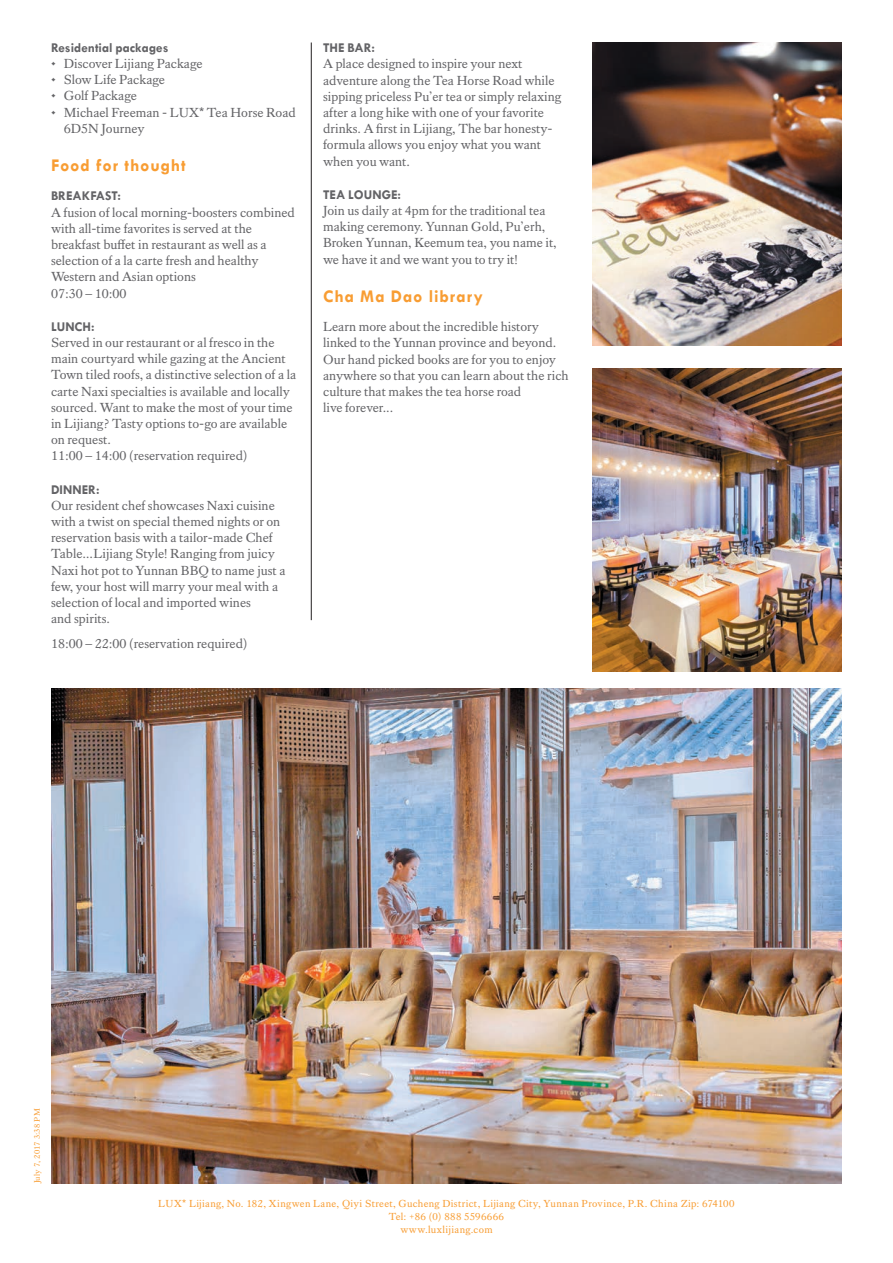
<style>
.page{position:relative;width:893px;height:1263px;background:#fff}
.page>*{position:absolute;margin:0;border:0;box-sizing:border-box;transform-origin:0 0}
.t1{font:700 18px "Tw Cen";letter-spacing:.05em;color:#f89d33}
.Intro___Benton__10_1{font:13.5px/16.2px "Kings Caslon";color:#636366}
.Intro___Benton__10_1-2{font:700 13.5px "Tw Cen";color:#636366}
.t2{font:10.5px "Kings Caslon";letter-spacing:.03em;color:#f89d33}
.t3{font:8.25px "Kings Caslon";letter-spacing:.03em;color:#f89d33}
.s1{font-family:"Arial"}
</style>
<div class="page">
<hr style="left:311px;top:43px;width:1px;height:577px;background:#231f20">
<img style="left:51px;top:689px;width:791px;height:494px">
<img style="left:592px;top:43px;width:250px;height:303px">
<img style="left:592px;top:369px;width:250px;height:303px">
<p class="Intro___Benton__10_1-2" style="left:51px;top:39px;width:119px">Residential packages</p>
<p class="Intro___Benton__10_1" style="left:51px;top:55px;width:153px">• Discover Lijiang Package</p>
<p class="Intro___Benton__10_1" style="left:51px;top:72px;width:116px">• Slow Life Package</p>
<p class="Intro___Benton__10_1" style="left:51px;top:88px;width:87px">• Golf Package</p>
<p class="Intro___Benton__10_1" style="left:64px;top:104px;width:233px;text-indent:-13px">• Michael Freeman - LUX<span class="s1">*</span> Tea Horse Road<br>6D5N Journey</p>
<p class="t1" style="left:51px;top:155px;width:136px">Food for thought</p>
<p class="Intro___Benton__10_1-2" style="left:51px;top:188px;width:72px">BREAKFAST:</p>
<p class="Intro___Benton__10_1" style="left:51px;top:204px;width:245px">A fusion of local morning-boosters combined with all-time favorites is served at the breakfast buffet in restaurant as well as a selection of a la carte fresh and healthy Western and Asian options</p>
<p class="Intro___Benton__10_1" style="left:51px;top:285px;width:77px">07:30 – 10:00</p>
<p class="Intro___Benton__10_1-2" style="left:51px;top:318px;width:45px">LUNCH:</p>
<p class="Intro___Benton__10_1" style="left:51px;top:334px;width:247px">Served in our restaurant or al fresco in the main courtyard while gazing at the Ancient Town tiled roofs, a distinctive selection of a la carte Naxi specialties is available and locally sourced. Want to make the most of your time in Lijiang? Tasty options to-go are available on request.</p>
<p class="Intro___Benton__10_1" style="left:51px;top:448px;width:198px">11:00 – 14:00 (reservation required)</p>
<p class="Intro___Benton__10_1-2" style="left:51px;top:481px;width:50px">DINNER:</p>
<p class="Intro___Benton__10_1" style="left:51px;top:497px;width:236px">Our resident chef showcases Naxi cuisine with a twist on special themed nights or on reservation basis with a tailor-made Chef Table…Lijiang Style! Ranging from juicy Naxi hot pot to Yunnan BBQ to name just a few, your host will marry your meal with a selection of local and imported wines<br>and spirits.</p>
<p class="Intro___Benton__10_1" style="left:51px;top:635px;width:198px">18:00 – 22:00 (reservation required)</p>
<p class="Intro___Benton__10_1-2" style="left:323px;top:40px;width:53px">THE BAR:</p>
<p class="Intro___Benton__10_1" style="left:323px;top:56px;width:240px">A place designed to inspire your next adventure along the Tea Horse Road while sipping priceless Pu’er tea or simply relaxing after a long hike with one of your favorite drinks. A first in Lijiang, The bar honesty&shy;formula allows you enjoy what you want when you want.</p>
<p class="Intro___Benton__10_1-2" style="left:323px;top:186px;width:79px">TEA LOUNGE:</p>
<p class="Intro___Benton__10_1" style="left:323px;top:202px;width:235px">Join us daily at 4pm for the traditional tea making ceremony. Yunnan Gold, Pu’erh, Broken Yunnan, Keemum tea, you name it, we have it and we want you to try it!</p>
<p class="t1" style="left:323px;top:286px;width:161px">Cha Ma Dao library</p>
<p class="Intro___Benton__10_1" style="left:323px;top:318px;width:247px">Learn more about the incredible history linked to the Yunnan province and beyond.<br>Our hand picked books are for you to enjoy anywhere so that you can learn about the rich culture that makes the tea horse road<br>live forever...</p>
<p class="t3" style="left:32px;top:1183px;width:76px;rotate:-90deg">July 7, 2017 3:38 PM</p>
<p class="t2" style="left:158px;top:1197px;width:578px">LUX<span class="s1">*</span> Lijiang, No. 182, Xingwen Lane, Qiyi Street, Gucheng District, Lijiang City, Yunnan Province, P.R. China Zip: 674100</p>
<p class="t2" style="left:389px;top:1210px;width:117px">Tel: +86 (0) 888 5596666</p>
<p class="t2" style="left:400px;top:1223px;width:94px">www.luxlijiang.com</p>
</div>
